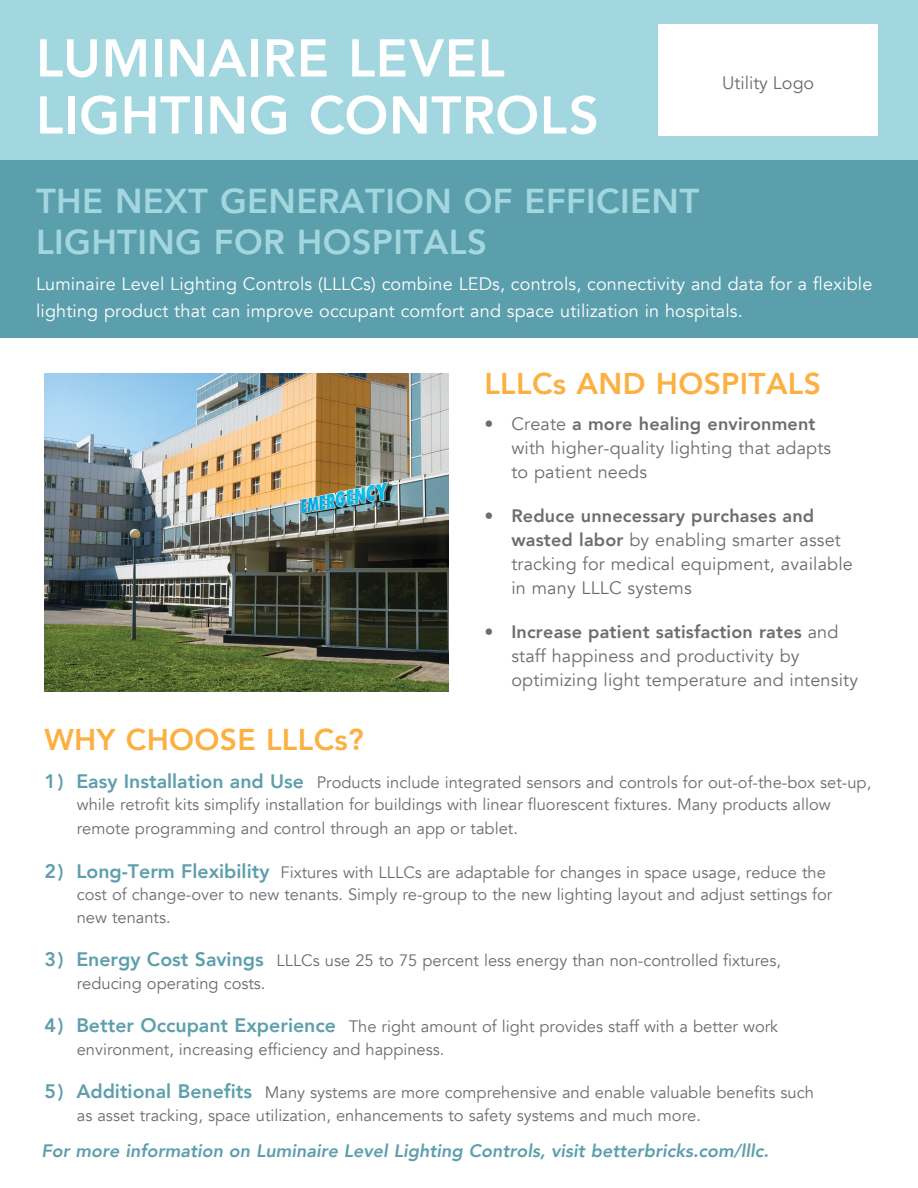
<style>
.page{position:relative;width:918px;height:1188px;background:#fff}
.page>*{position:absolute;margin:0;border:0;box-sizing:border-box;transform-origin:0 0}
.t1{font:800 52.5px/57px "Avenir";letter-spacing:.015em;color:#fff}
.t2{font:800 34.5px/41.1px "Avenir";letter-spacing:.01em;color:#a3d7e0}
.t3{font:800 30px "Avenir";letter-spacing:.01em;color:#fbb041}
.t4{font:18px/24px "Avenir";letter-spacing:.01em;color:#6c6d70}
.t5{font:18px/27px "Avenir";letter-spacing:.01em;color:#fff}
.t6{font:italic 800 18px "Avenir";color:#5d9fac}
.t7{font:16.5px/22.5px "Avenir";color:#6c6d70}
.s1{font-weight:800}
.s2{font-weight:800;font-size:19.5px;color:#5d9fac}
</style>
<div class="page">
<div style="left:0;top:0;width:918px;height:165px;background:#a3d7e0"></div>
<div style="left:0;top:160px;width:918px;height:178px;background:#5c9fac"></div>
<img style="left:44px;top:373px;width:404px;height:318px">
<div style="left:658px;top:25px;width:220px;height:111px;background:#fff"></div>
<p class="t1" style="left:36px;top:30px;width:564px">LUMINAIRE LEVEL<br>LIGHTING CONTROLS</p>
<p class="t2" style="left:36px;top:181px;width:665px">THE NEXT GENERATION OF EFFICIENT<br>LIGHTING FOR HOSPITALS</p>
<p class="t4" style="left:722px;top:71px;width:94px">Utility Logo</p>
<p class="t5" style="left:36px;top:271px;width:838px">Luminaire Level Lighting Controls (LLLCs) combine LEDs, controls, connectivity and data for a flexible lighting product that can improve occupant comfort and space utilization in hospitals.</p>
<p class="t3" style="left:484px;top:360px;width:338px">LLLCs AND HOSPITALS</p>
<p class="t4" style="left:511px;top:412px;width:321px;text-indent:-27px">• Create <span class="s1">a more healing environment </span>with higher-quality lighting that adapts to patient needs</p>
<p class="t4" style="left:511px;top:504px;width:343px;text-indent:-27px"><span class="s1">• Reduce unnecessary purchases and wasted labor</span> by enabling smarter asset tracking for medical equipment, available in many LLLC systems</p>
<p class="t4" style="left:511px;top:620px;width:348px;text-indent:-27px"><span class="s1">• Increase patient satisfaction rates</span> and staff happiness and productivity by optimizing light temperature and intensity</p>
<p class="t3" style="left:44px;top:716px;width:321px">WHY CHOOSE LLLCs?</p>
<p class="t7" style="left:44px;top:771px;width:828px;text-align:center"><span class="s2">1) Easy Installation and Use</span> Products include integrated sensors and controls for out-of-the-box set-up, while retrofit kits simplify installation for buildings with linear fluorescent fixtures. Many products allow</p>
<p class="t7" style="left:77px;top:817px;width:443px">remote programming and control through an app or tablet.</p>
<p class="t7" style="left:77px;top:861px;width:757px;text-indent:-32px"><span class="s2">2) Long-Term Flexibility</span> Fixtures with LLLCs are adaptable for changes in space usage, reduce the cost of change-over to new tenants. Simply re-group to the new lighting layout and adjust settings for new tenants.</p>
<p class="t7" style="left:77px;top:949px;width:706px;text-indent:-32px"><span class="s2">3) Energy Cost Savings</span> LLLCs use 25 to 75 percent less energy than non-controlled fixtures, reducing operating costs.</p>
<p class="t7" style="left:77px;top:1015px;width:703px;text-indent:-32px"><span class="s2">4) Better Occupant Experience</span> The right amount of light provides staff with a better work environment, increasing efficiency and happiness.</p>
<p class="t7" style="left:77px;top:1081px;width:739px;text-indent:-32px"><span class="s2">5) Additional Benefits</span> Many systems are more comprehensive and enable valuable benefits such as asset tracking, space utilization, enhancements to safety systems and much more.</p>
<p class="t6" style="left:41px;top:1140px;width:729px">For more information on Luminaire Level Lighting Controls, visit betterbricks.com/lllc.</p>
</div>
